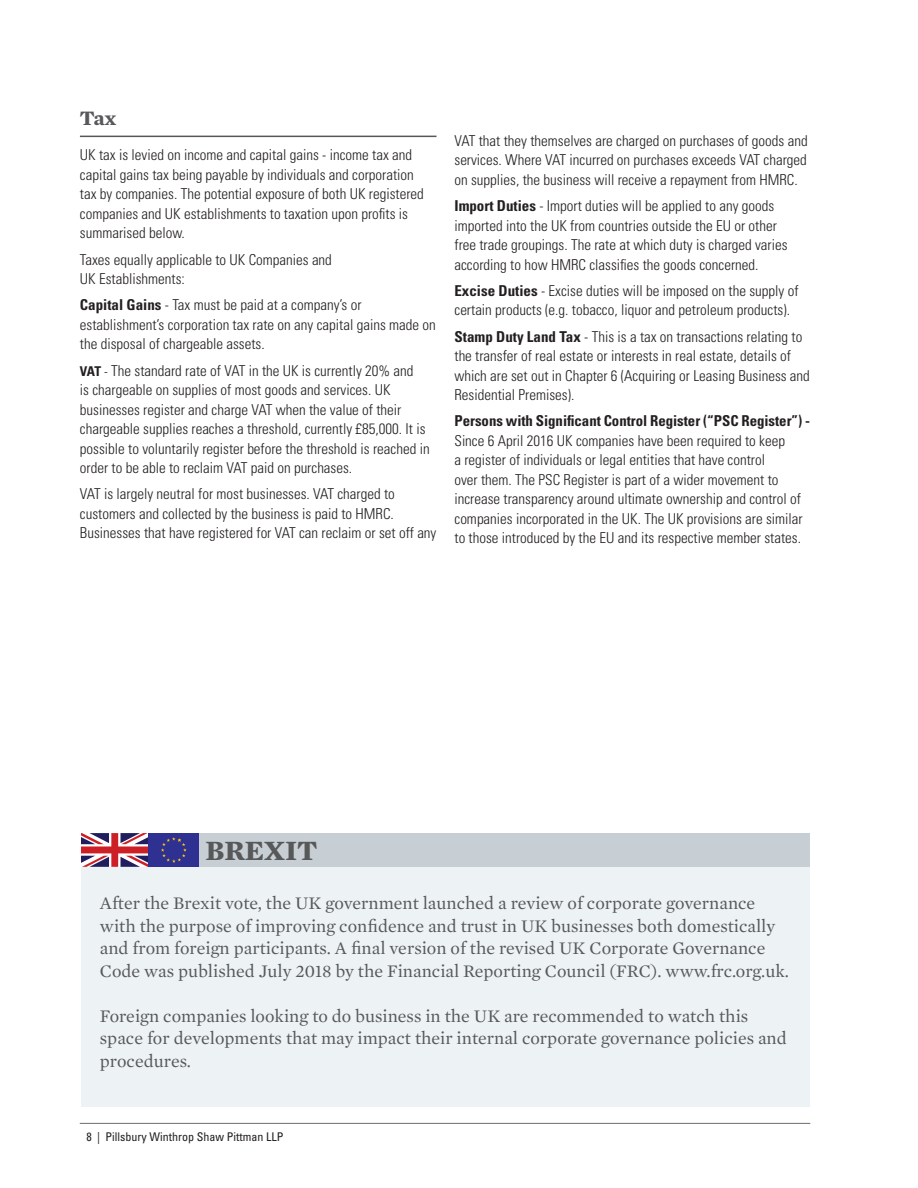
<style>
.page{position:relative;width:918px;height:1188px;background:#fff}
.page>*{position:absolute;margin:0;border:0;box-sizing:border-box;transform-origin:0 0}
.Pull_Quote{font:700 28.5px "Mercury Text G1";color:#57585a}
.Headline_2{font:700 21px "Mercury Text G1";color:#57585a}
.Pull_Quote-2{font:18px/22.5px "Mercury Text G1";color:#57585a}
.Body_Copy{font:300 condensed 15px/19.5px "Univers LT Std";color:#231f20}
.t1{font:condensed 12px "Univers LT Std";color:#231f20}
.s1{font-weight:700}
.s2{font-weight:700;font-size:13.5px}
.s3{font-size:13.5px}
</style>
<div class="page">
<hr style="left:80px;top:1123px;width:730px;height:1px;background:#6c6d70">
<div style="left:81px;top:867px;width:729px;height:240px;background:#edf2f5"></div>
<div style="left:81px;top:833px;width:729px;height:34px;background:#c7cfd4"></div>
<svg style="left:81px;top:833px;width:67px;height:34px;background:#b27083"></svg>
<div style="left:148px;top:833px;width:51px;height:34px;background:#2e3092"></div>
<svg style="left:161px;top:837px;width:26px;height:26px"></svg>
<hr style="left:80px;top:136px;width:356px;height:1px;background:#57585a">
<p class="Headline_2" style="left:80px;top:102px;width:38px">Tax</p>
<p class="Body_Copy" style="left:80px;top:145px;width:345px">UK tax is levied on income and capital gains - income tax and capital gains tax being payable by individuals and corporation tax by companies. The potential exposure of both UK registered companies and UK establishments to taxation upon profits is summarised below.</p>
<p class="Body_Copy" style="left:80px;top:250px;width:254px">Taxes equally applicable to UK Companies and<br>UK Establishments:</p>
<p class="Body_Copy" style="left:80px;top:295px;width:357px"><span class="s1">Capital Gains</span> - Tax must be paid at a company’s or establishment’s corporation tax rate on any capital gains made on the disposal of chargeable assets.</p>
<p class="Body_Copy" style="left:80px;top:361px;width:351px"><span class="s2">VAT</span> <span class="s3">-</span> The standard rate of VAT in the UK is currently 20% and<br>is chargeable on supplies of most goods and services. UK businesses register and charge VAT when the value of their chargeable supplies reaches a threshold, currently £85,000. It is possible to voluntarily register before the threshold is reached in order to be able to reclaim VAT paid on purchases.</p>
<p class="Body_Copy" style="left:80px;top:484px;width:358px">VAT is largely neutral for most businesses. VAT charged to customers and collected by the business is paid to HMRC.<br>Businesses that have registered for VAT can reclaim or set off any</p>
<p class="Body_Copy" style="left:454px;top:131px;width:355px;text-align:justify">VAT that they themselves are charged on purchases of goods and services. Where VAT incurred on purchases exceeds VAT charged on supplies, the business will receive a repayment from HMRC.</p>
<p class="Body_Copy" style="left:454px;top:196px;width:335px"><span class="s1">Import Duties</span> - Import duties will be applied to any goods imported into the UK from countries outside the EU or other free trade groupings. The rate at which duty is charged varies according to how HMRC classifies the goods concerned.</p>
<p class="Body_Copy" style="left:454px;top:281px;width:346px"><span class="s1">Excise Duties</span> - Excise duties will be imposed on the supply of certain products (e.g. tobacco, liquor and petroleum products).</p>
<p class="Body_Copy" style="left:454px;top:327px;width:357px"><span class="s1">Stamp Duty Land Tax</span> - This is a tax on transactions relating to the transfer of real estate or interests in real estate, details of which are set out in Chapter 6 (Acquiring or Leasing Business and Residential Premises).</p>
<p class="Body_Copy" style="left:454px;top:411px;width:357px"><span class="s1">Persons with Significant Control Register (“PSC Register”) - </span>Since 6 April 2016 UK companies have been required to keep<br>a register of individuals or legal entities that have control<br>over them. The PSC Register is part of a wider movement to increase transparency around ultimate ownership and control of companies incorporated in the UK. The UK provisions are similar to those introduced by the EU and its respective member states.</p>
<p class="Pull_Quote" style="left:206px;top:829px;width:114px">BREXIT</p>
<p class="Pull_Quote-2" style="left:100px;top:891px;width:691px">After the Brexit vote, the UK government launched a review of corporate governance with the purpose of improving confidence and trust in UK businesses both domestically and from foreign participants. A final version of the revised UK Corporate Governance Code was published July 2018 by the Financial Reporting Council (FRC). www.frc.org.uk.</p>
<p class="Pull_Quote-2" style="left:100px;top:1004px;width:688px">Foreign companies looking to do business in the UK are recommended to watch this space for developments that may impact their internal corporate governance policies and procedures.</p>
<p class="t1" style="left:86px;top:1129px;width:198px">8 | Pillsbury Winthrop Shaw Pittman LLP</p>
</div>
